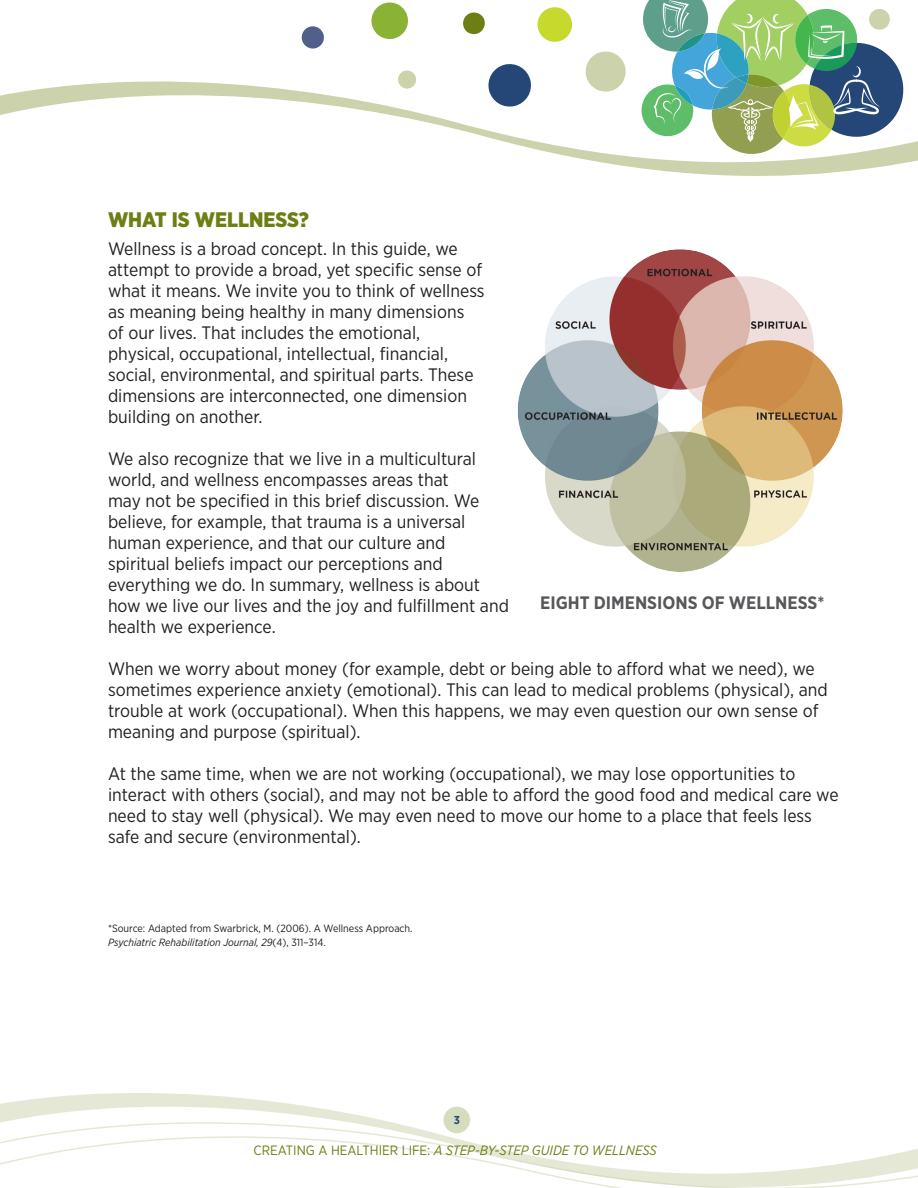
<style>
.page{position:relative;width:918px;height:1188px;background:#fff}
.page>*{position:absolute;margin:0;border:0;box-sizing:border-box;transform-origin:0 0}
.t1{font:900 21px "Gotham Narrow";color:#6d7e12}
.t2{font:18px/21px "Gotham Narrow";color:#231f20}
.t3{font:700 18px "Gotham Narrow";color:#57585a}
.t4{font:italic 13.5px "Gotham Narrow";color:#6d7e12}
.t5{font:700 11.55px "Gotham Narrow";color:#244778}
.t6{font:10.5px/13.5px "Gotham Narrow";color:#231f20}
.s1{font-style:italic}
.s2{font-style:normal}
</style>
<div class="page">
<svg style="left:301px;top:26px;width:23px;height:23px"></svg>
<svg style="left:463px;top:12px;width:22px;height:23px"></svg>
<svg style="left:537px;top:7px;width:35px;height:35px"></svg>
<svg style="left:596px;top:51px;width:19px;height:3px"></svg>
<svg style="left:371px;top:2px;width:37px;height:37px"></svg>
<svg style="left:0;top:54px;width:918px;height:122px"></svg>
<svg style="left:0;top:1093px;width:918px;height:95px"></svg>
<div style="left:444px;top:1107px;width:26px;height:26px;background:#d5ddbd;border-radius:50%"></div>
<svg style="left:641px;top:0;width:264px;height:154px"></svg>
<img style="left:517px;top:249px;width:326px;height:323px">
<h2 class="t1" style="left:108px;top:206px;width:203px">WHAT IS WELLNESS?</h2>
<p class="t2" style="left:108px;top:238px;width:378px">Wellness is a broad concept. In this guide, we attempt to provide a broad, yet specific sense of what it means. We invite you to think of wellness as meaning being healthy in many dimensions of our lives. That includes the emotional, physical, occupational, intellectual, financial, social, environmental, and spiritual parts. These dimensions are interconnected, one dimension building on another.</p>
<p class="t2" style="left:108px;top:448px;width:402px">We also recognize that we live in a multicultural world, and wellness encompasses areas that<br>may not be specified in this brief discussion. We believe, for example, that trauma is a universal human experience, and that our culture and spiritual beliefs impact our perceptions and everything we do. In summary, wellness is about how we live our lives and the joy and fulfillment and health we experience.</p>
<p class="t2" style="left:108px;top:658px;width:721px">When we worry about money (for example, debt or being able to afford what we need), we sometimes experience anxiety (emotional). This can lead to medical problems (physical), and trouble at work (occupational). When this happens, we may even question our own sense of meaning and purpose (spiritual).</p>
<p class="t2" style="left:108px;top:763px;width:732px">At the same time, when we are not working (occupational), we may lose opportunities to interact with others (social), and may not be able to afford the good food and medical care we need to stay well (physical). We may even need to move our home to a place that feels less safe and secure (environmental).</p>
<p class="t3" style="left:540px;top:591px;width:286px">EIGHT DIMENSIONS OF WELLNESS*</p>
<p class="t6" style="left:108px;top:922px;width:306px">*Source: Adapted from Swarbrick, M. (2006). A Wellness Approach.<br><span class="s1">Psychiatric Rehabilitation Journal, 29</span>(4), 311–314.</p>
<p class="t5" style="left:454px;top:1113px;width:8px">3</p>
<p class="t4" style="left:254px;top:1142px;width:405px"><span class="s2">CREATING A HEALTHIER LIFE:</span> A STEP-BY-STEP GUIDE TO WELLNESS</p>
</div>
